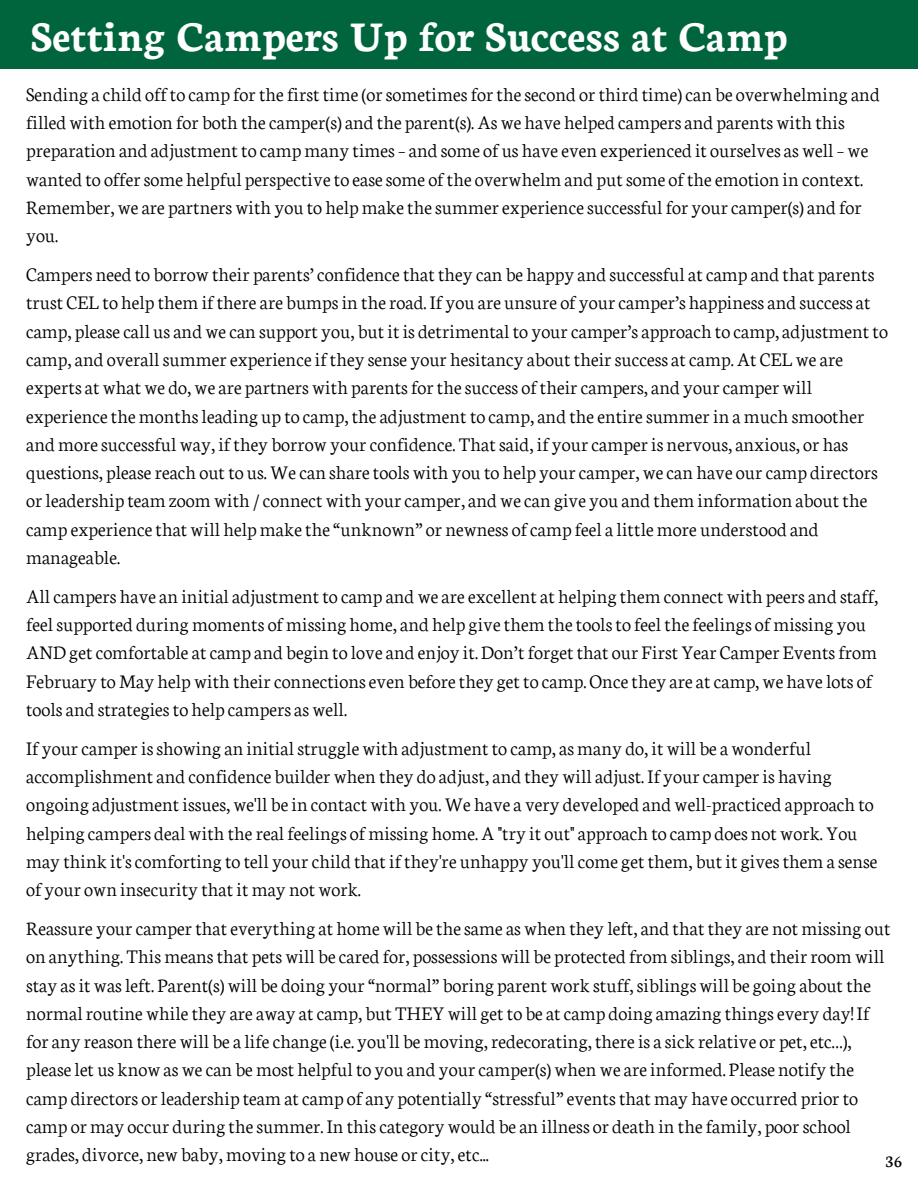
<style>
.page{position:relative;width:918px;height:1188px;background:#fff}
.page>*{position:absolute;margin:0;border:0;box-sizing:border-box;transform-origin:0 0}
.t1{font:700 45px "Neuton";color:#fff}
.t2{font:300 20.55px/28.3px "Neuton";color:#000}
.t3{font:18px "Neuton";color:#000}
</style>
<div class="page">
<div style="left:0;top:0;width:918px;height:69px;background:#00653d"></div>
<h1 class="t1" style="left:31px;top:5px;width:758px">Setting Campers Up for Success at Camp</h1>
<p class="t2" style="left:26px;top:78px;width:855px">Sending a child offto camp forthefirsttime(orsometimesforthesecond orthird time)can be overwhelming and filledwith emotion for both thecamper(s) and the parent(s).Aswe have helped campers and parentswith this preparation and adjustmentto campmany times– and some of us haveeven experienced it ourselves aswell–we wanted to offersome helpful perspectiveto easesome ofthe overwhelmand putsome oftheemotion in context.<br>Remember,we are partnerswith you to helpmakethesummerexperiencesuccessfulfor yourcamper(s) and for you.</p>
<p class="t2" style="left:26px;top:259px;width:863px">Campers need to borrowtheir parents’confidencethatthey can be happy and successful atcamp and that parents trust CEL to help themifthere are bumpsin theroad. If you are unsure of yourcamper’s happiness and success at camp, pleasecall us andwecan support you, butitis detrimentalto yourcamper’s approach to camp, adjustmentto camp, and overallsummerexperienceifthey sense your hesitancy abouttheirsuccess atcamp.At CELwe are experts atwhatwe do,we are partnerswith parentsforthesuccess oftheircampers, and yourcamperwill experiencethemonthsleading up to camp,the adjustmentto camp, and theentiresummerin amuch smoother andmoresuccessfulway, ifthey borrowyourconfidence. Thatsaid, if yourcamperis nervous, anxious, or has questions, pleasereach outto us. Wecan sharetoolswith you to help yourcamper,wecan have ourcamp directors orleadership teamzoomwith /connectwith yourcamper, andwecan give you and theminformation aboutthe camp experiencethatwill helpmakethe“unknown” or newness ofcamp feel a littlemore understood and manageable.</p>
<p class="t2" style="left:26px;top:580px;width:854px">Allcampers have an initial adjustmentto camp andwe areexcellent at helping themconnectwith peers and staff, feelsupported duringmoments ofmissing home, and help givethemthetoolsto feelthefeelings ofmissing you ANDgetcomfortable atcamp and begin to love and enjoy it.Don’tforgetthat our First Year Camper Eventsfrom February to May helpwith theirconnectionseven beforethey getto camp. Oncethey are atcamp,we havelots of tools and strategiesto help campers aswell.</p>
<p class="t2" style="left:26px;top:732px;width:853px">If yourcamperisshowing an initialstrugglewith adjustmentto camp, asmany do, itwill be awonderful accomplishment and confidence builderwhen they do adjust, and theywill adjust. If yourcamperis having ongoing adjustmentissues,we'll bein contactwith you. We have a very developed andwell-practiced approach to helping campers dealwith therealfeelings ofmissing home.A"try it out" approach to camp does notwork. You may think it'scomforting to tell yourchild thatifthey're unhappy you'llcome getthem, butit givesthema sense of your own insecurity thatitmay notwork.</p>
<p class="t2" style="left:26px;top:913px;width:866px">Reassure yourcamperthateverything at homewill bethesame aswhen they left, and thatthey are notmissing out on anything. Thismeansthat petswill becared for, possessionswill be protected fromsiblings, and theirroomwill stay asitwasleft. Parent(s)will be doing your“normal” boring parentwork stuff,siblingswill be going aboutthe normalroutinewhilethey are away atcamp, but THEYwill getto be atcamp doing amazing thingsevery day! If for any reason therewill be a lifechange(i.e. you'll bemoving,redecorating,thereis a sick relative or pet,etc…), pleaselet us knowaswecan bemost helpfulto you and yourcamper(s)whenwe areinformed. Please notify the camp directors orleadership teamatcamp of any potentially “stressful”eventsthatmay have occurred priorto camp ormay occur during thesummer. In thiscategorywould be an illness or death in thefamily, poorschool grades, divorce, newbaby,moving to a newhouse orcity,etc...</p>
<p class="t3" style="left:885px;top:1148px;width:19px">36</p>
</div>
